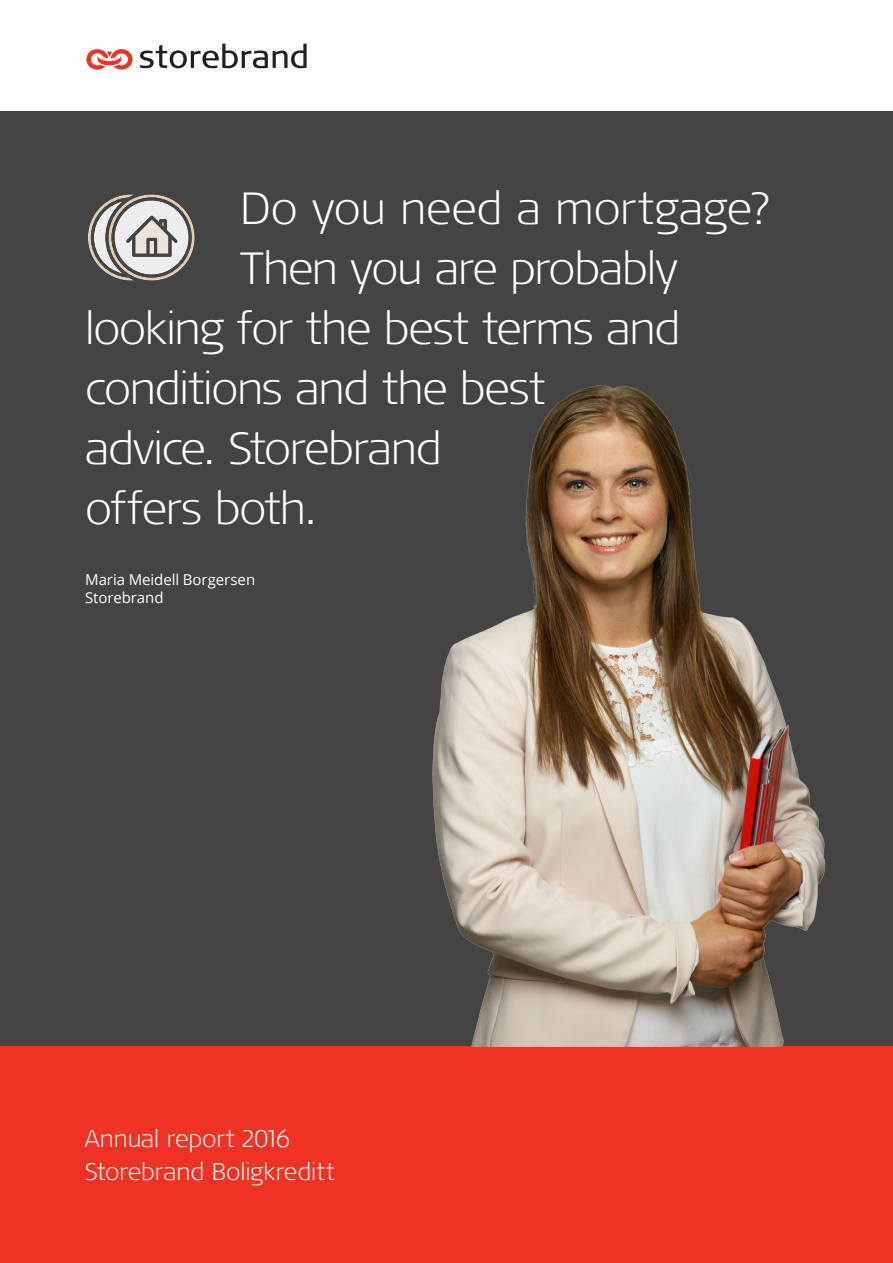
<style>
.page{position:relative;width:893px;height:1263px;background:#fff}
.page>*{position:absolute;margin:0;border:0;box-sizing:border-box;transform-origin:0 0}
.t1{font:300 expanded 45px "Signa OT";letter-spacing:-.03em;color:#fff}
.t2{font:300 expanded 45px "Signa OT";letter-spacing:-.005em;color:#fff}
.t3{font:300 expanded 24px/33px "Signa OT";letter-spacing:-.005em;color:#fff}
.t4{font:15px/18px "Open Sans";letter-spacing:-.005em;color:#fff}
</style>
<div class="page">
<div style="left:0;top:111px;width:893px;height:941px;background:#444445"></div>
<svg style="left:86px;top:49px;width:47px;height:21px"></svg>
<svg style="left:140px;top:44px;width:167px;height:24px"></svg>
<div style="left:0;top:1046px;width:893px;height:217px;background:#ee3224"></div>
<img style="left:432px;top:385px;width:394px;height:661px">
<svg style="left:88px;top:194px;width:107px;height:87px"></svg>
<p class="t2" style="left:240px;top:181px;width:534px">Do you need a mortgage?</p>
<p class="t1" style="left:240px;top:241px;width:439px">Then you are probably</p>
<p class="t1" style="left:85px;top:301px;width:597px">looking for the best terms and</p>
<p class="t1" style="left:85px;top:361px;width:462px">conditions and the best</p>
<p class="t1" style="left:85px;top:421px;width:358px">advice. Storebrand</p>
<p class="t1" style="left:85px;top:481px;width:233px">offers both.</p>
<p class="t4" style="left:85px;top:570px;width:171px">Maria Meidell Borgersen<br>Storebrand</p>
<p class="t3" style="left:85px;top:1122px;width:251px">Annual report 2016<br>Storebrand Boligkreditt</p>
</div>
